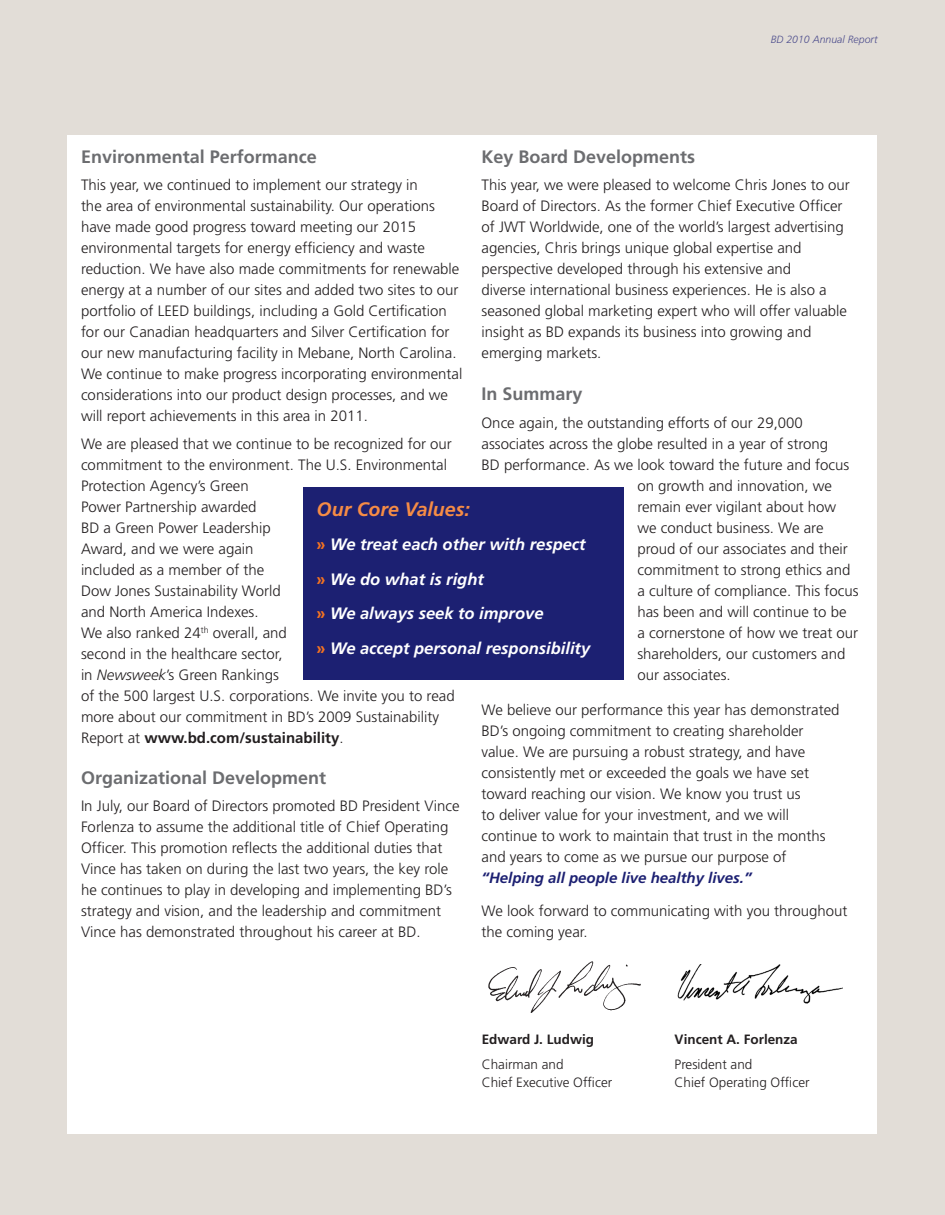
<style>
.page{position:relative;width:945px;height:1215px;background:#e2ddd7}
.page>*{position:absolute;margin:0;border:0;box-sizing:border-box;transform-origin:0 0}
.head1{font:italic 700 19.5px "Frutiger";color:#f68c45}
.Subhead{font:700 18px "Frutiger";color:#6c6d70}
.core_values{font:italic 700 16.5px "Frutiger";color:#fff}
._5__Body_Copy__10_14{font:300 15px/21px "Frutiger";color:#231f20}
._5__Body_Copy__9_12{font:300 13.5px/18px "Frutiger";color:#231f20}
._5__Body_Copy__9_12-2{font:700 13.5px "Frutiger";color:#231f20}
.t1{font:italic 300 10.5px "Frutiger";color:#50508e}
.s1{font-style:italic}
.s2{font-weight:700}
.s3{font-weight:700;font-style:italic;color:#1c2072}
.s4{font-style:normal;color:#f47321}
</style>
<div class="page">
<div style="left:68px;top:135px;width:810px;height:999px;background:#fff"></div>
<div style="left:303px;top:487px;width:321px;height:193px;background:#1c2072"></div>
<img style="left:488px;top:961px;width:153px;height:52px">
<img style="left:677px;top:965px;width:165px;height:39px">
<p class="t1" style="left:771px;top:34px;width:108px">BD 2010 Annual Report</p>
<p class="Subhead" style="left:81px;top:146px;width:237px">Environmental Performance</p>
<p class="_5__Body_Copy__10_14" style="left:81px;top:175px;width:383px">This year, we continued to implement our strategy in<br>the area of environmental sustainability. Our operations have made good progress toward meeting our 2015 environmental targets for energy efficiency and waste reduction. We have also made commitments for renewable energy at a number of our sites and added two sites to our portfolio of LEED buildings, including a Gold Certification for our Canadian headquarters and Silver Certification for our new manufacturing facility in Mebane, North Carolina.<br>We continue to make progress incorporating environmental considerations into our product design processes, and we will report achievements in this area in 2011.</p>
<p class="_5__Body_Copy__10_14" style="left:81px;top:433px;width:375px">We are pleased that we continue to be recognized for our commitment to the environment. The U.S. Environmental Protection Agency’s Green<br>Power Partnership awarded<br>BD a Green Power Leadership<br>Award, and we were again<br>included as a member of the<br>Dow Jones Sustainability World<br>and North America Indexes.<br>We also ranked 24<sup>th</sup> overall, and<br>second in the healthcare sector,<br>in <span class="s1">Newsweek</span>’s Green Rankings<br>of the 500 largest U.S. corporations. We invite you to read more about our commitment in BD’s 2009 Sustainability Report at <span class="s2">www.bd.com/sustainability</span>.</p>
<p class="Subhead" style="left:81px;top:767px;width:247px">Organizational Development</p>
<p class="_5__Body_Copy__10_14" style="left:81px;top:795px;width:380px">In July, our Board of Directors promoted BD President Vince Forlenza to assume the additional title of Chief Operating Officer. This promotion reflects the additional duties that Vince has taken on during the last two years, the key role he continues to play in developing and implementing BD’s strategy and vision, and the leadership and commitment Vince has demonstrated throughout his career at BD.</p>
<p class="Subhead" style="left:482px;top:146px;width:215px">Key Board Developments</p>
<p class="_5__Body_Copy__10_14" style="left:482px;top:175px;width:370px">This year, we were pleased to welcome Chris Jones to our Board of Directors. As the former Chief Executive Officer of JWT Worldwide, one of the world’s largest advertising agencies, Chris brings unique global expertise and perspective developed through his extensive and<br>diverse international business experiences. He is also a seasoned global marketing expert who will offer valuable insight as BD expands its business into growing and emerging markets.</p>
<p class="Subhead" style="left:482px;top:383px;width:103px">In Summary</p>
<p class="_5__Body_Copy__10_14" style="left:482px;top:412px;width:323px">Once again, the outstanding efforts of our 29,000</p>
<p class="_5__Body_Copy__10_14" style="left:482px;top:433px;width:348px">associates across the globe resulted in a year of strong</p>
<p class="_5__Body_Copy__10_14" style="left:482px;top:454px;width:369px">BD performance. As we look toward the future and focus</p>
<p class="_5__Body_Copy__10_14" style="left:637px;top:475px;width:196px">on growth and innovation, we</p>
<p class="_5__Body_Copy__10_14" style="left:637px;top:496px;width:200px">remain ever vigilant about how</p>
<p class="_5__Body_Copy__10_14" style="left:637px;top:517px;width:188px">we conduct business. We are</p>
<p class="_5__Body_Copy__10_14" style="left:637px;top:538px;width:212px">proud of our associates and their</p>
<p class="_5__Body_Copy__10_14" style="left:637px;top:559px;width:215px">commitment to strong ethics and</p>
<p class="_5__Body_Copy__10_14" style="left:637px;top:580px;width:223px">a culture of compliance. This focus</p>
<p class="_5__Body_Copy__10_14" style="left:637px;top:601px;width:211px">has been and will continue to be</p>
<p class="_5__Body_Copy__10_14" style="left:637px;top:622px;width:222px">a cornerstone of how we treat our</p>
<p class="_5__Body_Copy__10_14" style="left:637px;top:643px;width:210px">shareholders, our customers and</p>
<p class="_5__Body_Copy__10_14" style="left:637px;top:664px;width:95px">our associates.</p>
<p class="_5__Body_Copy__10_14" style="left:482px;top:699px;width:360px">We believe our performance this year has demonstrated BD’s ongoing commitment to creating shareholder value. We are pursuing a robust strategy, and have consistently met or exceeded the goals we have set toward reaching our vision. We know you trust us<br>to deliver value for your investment, and we will continue to work to maintain that trust in the months and years to come as we pursue our purpose of <span class="s3">“Helping all people live healthy lives.”</span></p>
<p class="_5__Body_Copy__10_14" style="left:482px;top:900px;width:367px">We look forward to communicating with you throughout the coming year.</p>
<p class="head1" style="left:317px;top:497px;width:155px">Our Core Values:</p>
<p class="core_values" style="left:317px;top:535px;width:271px"><span class="s4">»</span> We treat each other with respect</p>
<p class="core_values" style="left:317px;top:569px;width:169px"><span class="s4">»</span> We do what is right</p>
<p class="core_values" style="left:317px;top:604px;width:228px"><span class="s4">»</span> We always seek to improve</p>
<p class="core_values" style="left:317px;top:638px;width:275px"><span class="s4">»</span> We accept personal responsibility</p>
<p class="_5__Body_Copy__9_12-2" style="left:482px;top:1031px;width:114px">Edward J. Ludwig</p>
<p class="_5__Body_Copy__9_12" style="left:482px;top:1055px;width:132px">Chairman and<br>Chief Executive Officer</p>
<p class="_5__Body_Copy__9_12-2" style="left:675px;top:1031px;width:125px">Vincent A. Forlenza</p>
<p class="_5__Body_Copy__9_12" style="left:675px;top:1055px;width:136px">President and<br>Chief Operating Officer</p>
</div>
